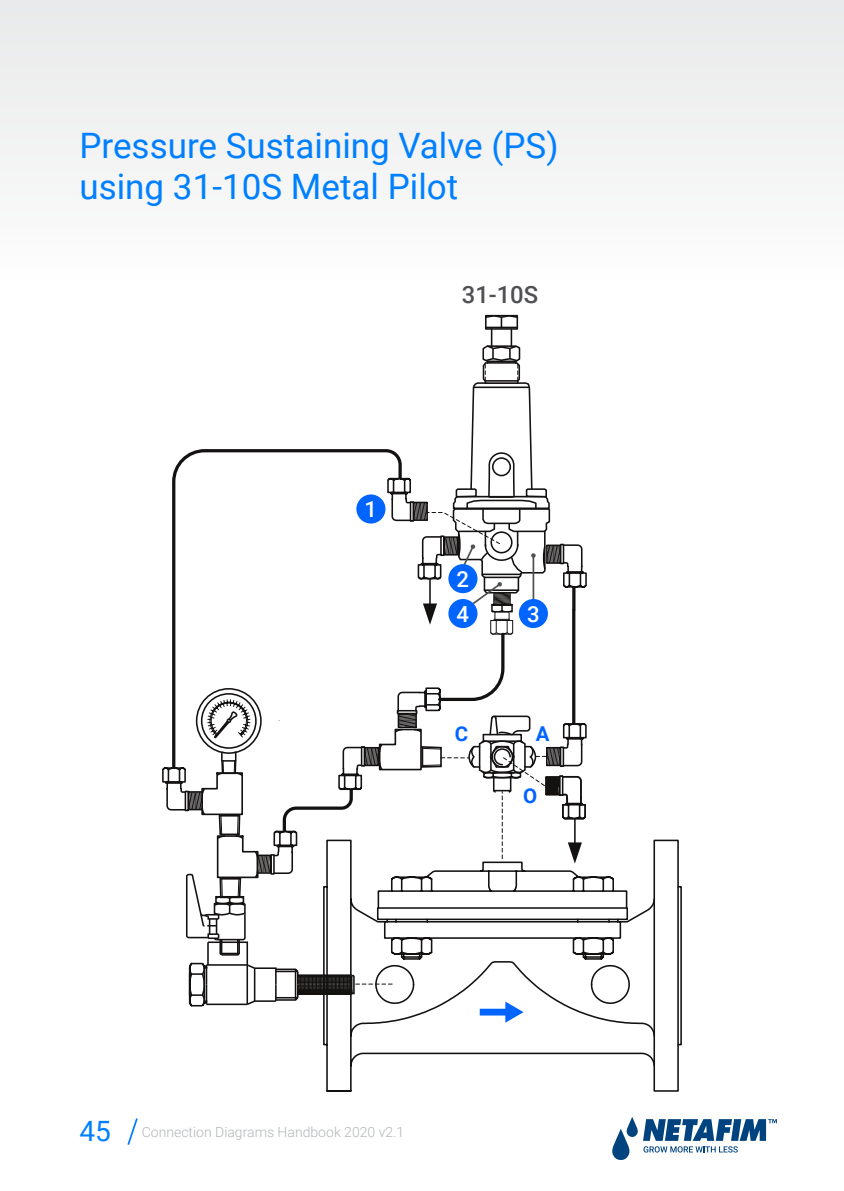
<style>
.page{position:relative;width:844px;height:1191px;background:#fff}
.page>*{position:absolute;margin:0;border:0;box-sizing:border-box;transform-origin:0 0}
.t1{font:35px/41.3px "Roboto";color:#0080ff}
.t2{font:500 23.8px "Roboto";color:#4f5053}
.t3{font:500 22.05px/35px "Roboto";color:#fff}
.t4{font:700 20.3px "Roboto";color:#0064ff}
.t5{font:300 14px "Roboto";color:#b2b5b7}
.s1{font-weight:400;font-size:28px;color:#0080ff}
</style>
<div class="page">
<div style="left:0;top:0;width:843px;height:283px;background:#f2f3f3"></div>
<svg style="left:127px;top:1118px;width:11px;height:27px"></svg>
<svg style="left:612px;top:1117px;width:164px;height:43px"></svg>
<svg style="left:326px;top:839px;width:355px;height:252px"></svg>
<svg style="left:162px;top:314px;width:425px;height:759px"></svg>
<div style="left:356px;top:494px;width:29px;height:29px;background:#0064ff;border-radius:50%"></div>
<div style="left:448px;top:564px;width:29px;height:29px;background:#0064ff;border-radius:50%"></div>
<div style="left:448px;top:599px;width:29px;height:29px;background:#0064ff;border-radius:50%"></div>
<div style="left:518px;top:599px;width:30px;height:29px;background:#0064ff;border-radius:50%"></div>
<p class="t1" style="left:79px;top:123px;width:480px">Pressure Sustaining Valve (PS) using 31-10S Metal Pilot</p>
<p class="t3" style="left:364px;top:491px;width:14px">1</p>
<p class="t2" style="left:461px;top:278px;width:78px">31-10S</p>
<p class="t3" style="left:456px;top:560px;width:14px">2<br>4</p>
<p class="t4" style="left:454px;top:720px;width:15px">C</p>
<p class="t3" style="left:527px;top:595px;width:14px">3</p>
<p class="t4" style="left:535px;top:720px;width:15px">A</p>
<p class="t4" style="left:523px;top:781px;width:16px">O</p>
<p class="t5" style="left:79px;top:1122px;width:326px"><span class="s1">45</span> Connection Diagrams Handbook 2020 v2.1</p>
</div>
